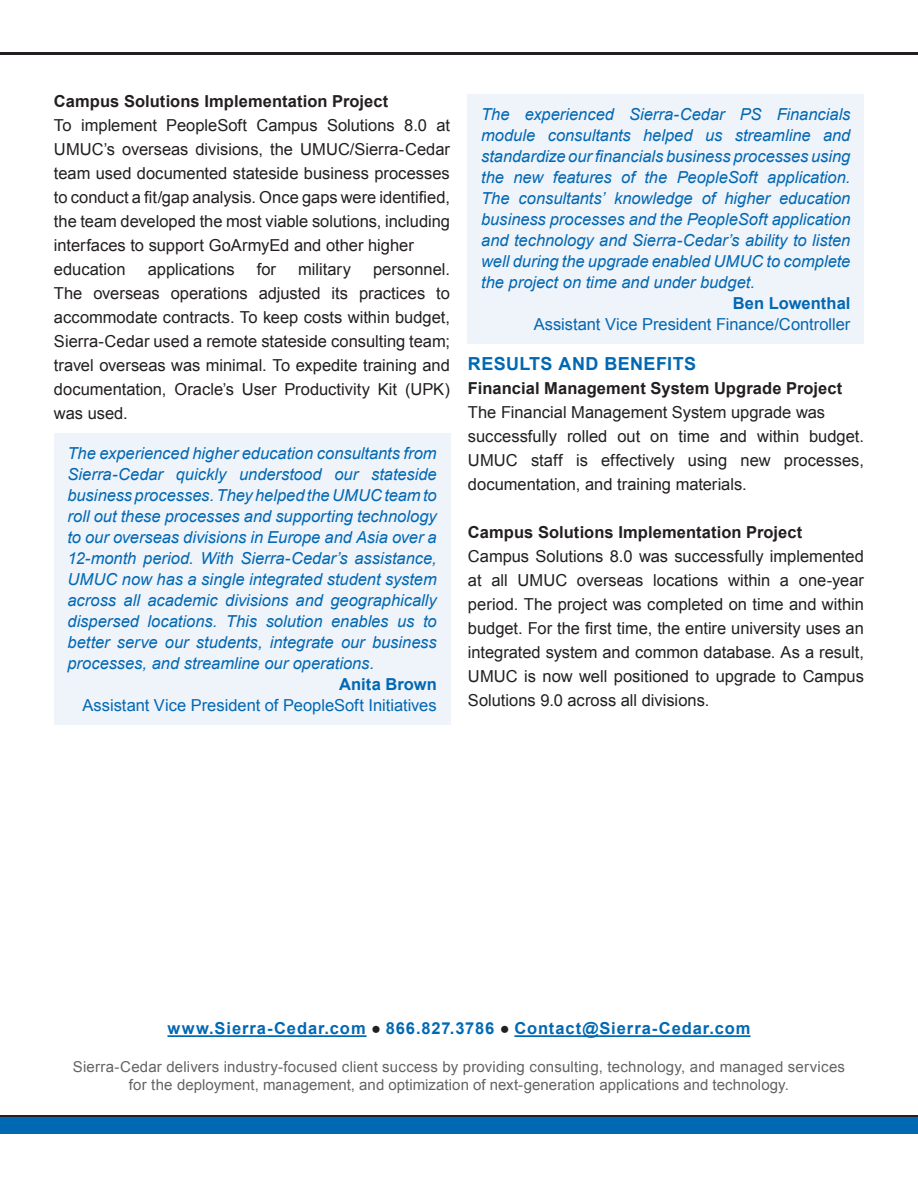
<style>
.page{position:relative;width:918px;height:1188px;background:#fff}
.page>*{position:absolute;margin:0;border:0;box-sizing:border-box;transform-origin:0 0}
.Body{font:700 18px "Arial";letter-spacing:.02em;color:#0168b3}
.Body-2{font:16.5px/24px "Arial";color:#231f20;text-align:justify}
.t1{font:italic 16.5px "Arial";color:#0168b3}
.Body-3{font:700 16.5px "Arial";letter-spacing:.005em;color:#231f20}
.t2{font:16.5px "Arial";color:#0168b3}
.t3{font:700 16.5px "Arial";letter-spacing:.05em;color:#0168b3}
.t4{font:700 16.5px "Arial";color:#0168b3}
.t5{font:700 16.5px "Arial";letter-spacing:.005em;color:#0168b3}
.t6{font:15px/18px "Arial";letter-spacing:.01em;color:#636366;text-align:center}
.s1{color:#231f20}
</style>
<div class="page">
<hr style="left:167px;top:1035px;width:200px;height:2px;background:#0168b3">
<hr style="left:514px;top:1035px;width:237px;height:2px;background:#0168b3">
<hr style="left:0;top:1115px;width:918px;height:3px;background:#231f20">
<div style="left:0;top:1118px;width:918px;height:16px;background:#0168b3"></div>
<hr style="left:0;top:53px;width:918px;height:2px;background:#231f20">
<div style="left:54px;top:433px;width:396px;height:291px;background:#eff3fa"></div>
<div style="left:468px;top:94px;width:396px;height:250px;background:#eff3fa"></div>
<p class="Body-3" style="left:54px;top:90px;width:336px">Campus Solutions Implementation Project</p>
<p class="Body-2" style="left:54px;top:113px;width:398px">To implement PeopleSoft Campus Solutions 8.0 at UMUC’s overseas divisions, the UMUC/Sierra-Cedar team used documented stateside business processes to conduct a fit/gap analysis. Once gaps were identified, the team developed the most viable solutions, including interfaces to support GoArmyEd and other higher</p>
<p class="Body-2" style="left:54px;top:257px;width:73px">education</p>
<p class="Body-2" style="left:148px;top:257px;width:89px">applications</p>
<p class="Body-2" style="left:257px;top:257px;width:21px">for</p>
<p class="Body-2" style="left:298px;top:257px;width:54px">military</p>
<p class="Body-2" style="left:54px;top:257px;width:398px;text-indent:319px">personnel.<br>The overseas operations adjusted its practices to accommodate contracts. To keep costs within budget, Sierra-Cedar used a remote stateside consulting team; travel overseas was minimal. To expedite training and documentation, Oracle’s User Productivity Kit (UPK) was used.</p>
<p class="t1" style="left:68px;top:442px;width:371px">The experienced higher education consultants from</p>
<p class="t1" style="left:68px;top:463px;width:371px">Sierra-Cedar quickly understood our stateside</p>
<p class="t1" style="left:68px;top:484px;width:371px">business processes. They helped the UMUC team to</p>
<p class="t1" style="left:68px;top:505px;width:371px">roll out these processes and supporting technology</p>
<p class="t1" style="left:68px;top:526px;width:371px">to our overseas divisions in Europe and Asia over a</p>
<p class="t1" style="left:68px;top:547px;width:371px">12-month period. With Sierra-Cedar’s assistance,</p>
<p class="t1" style="left:68px;top:568px;width:371px">UMUC now has a single integrated student system</p>
<p class="t1" style="left:68px;top:589px;width:371px">across all academic divisions and geographically</p>
<p class="t1" style="left:68px;top:610px;width:371px">dispersed locations. This solution enables us to</p>
<p class="t1" style="left:68px;top:631px;width:371px">better serve our students, integrate our business</p>
<p class="t1" style="left:68px;top:652px;width:308px">processes, and streamline our operations.</p>
<p class="t5" style="left:339px;top:673px;width:99px">Anita Brown</p>
<p class="t2" style="left:83px;top:694px;width:356px">Assistant Vice President of PeopleSoft Initiatives</p>
<p class="t1" style="left:481px;top:104px;width:371px">The experienced Sierra-Cedar PS Financials</p>
<p class="t1" style="left:481px;top:125px;width:371px">module consultants helped us streamline and</p>
<p class="t1" style="left:481px;top:146px;width:371px">standardize our financials business processes using</p>
<p class="t1" style="left:481px;top:167px;width:371px">the new features of the PeopleSoft application.</p>
<p class="t1" style="left:481px;top:188px;width:371px">The consultants’ knowledge of higher education</p>
<p class="t1" style="left:481px;top:209px;width:371px">business processes and the PeopleSoft application</p>
<p class="t1" style="left:481px;top:230px;width:371px">and technology and Sierra-Cedar’s ability to listen</p>
<p class="t1" style="left:481px;top:251px;width:371px">well during the upgrade enabled UMUC to complete</p>
<p class="t1" style="left:481px;top:272px;width:275px">the project on time and under budget.</p>
<p class="t4" style="left:733px;top:292px;width:119px">Ben Lowenthal</p>
<p class="t2" style="left:534px;top:313px;width:318px">Assistant Vice President Finance/Controller</p>
<p class="Body" style="left:468px;top:352px;width:230px">RESULTS AND BENEFITS</p>
<p class="Body-3" style="left:468px;top:377px;width:376px">Financial Management System Upgrade Project</p>
<p class="Body-2" style="left:468px;top:400px;width:359px">The Financial Management System upgrade was</p>
<p class="Body-2" style="left:468px;top:424px;width:398px">successfully rolled out on time and within budget.<br>UMUC staff is effectively using new processes, documentation, and training materials.</p>
<p class="Body-3" style="left:468px;top:521px;width:336px">Campus Solutions Implementation Project</p>
<p class="Body-2" style="left:468px;top:544px;width:398px">Campus Solutions 8.0 was successfully implemented at all UMUC overseas locations within a one-year period. The project was completed on time and within budget. For the first time, the entire university uses an integrated system and common database. As a result, UMUC is now well positioned to upgrade to Campus Solutions 9.0 across all divisions.</p>
<p class="t3" style="left:167px;top:1018px;width:585px">www.Sierra-Cedar.com <span class="s1">●</span> 866.827.3786 <span class="s1">●</span> Contact@Sierra-Cedar.com</p>
<p class="t6" style="left:73px;top:1058px;width:774px">Sierra-Cedar delivers industry-focused client success by providing consulting, technology, and managed services for the deployment, management, and optimization of next-generation applications and technology.</p>
</div>
